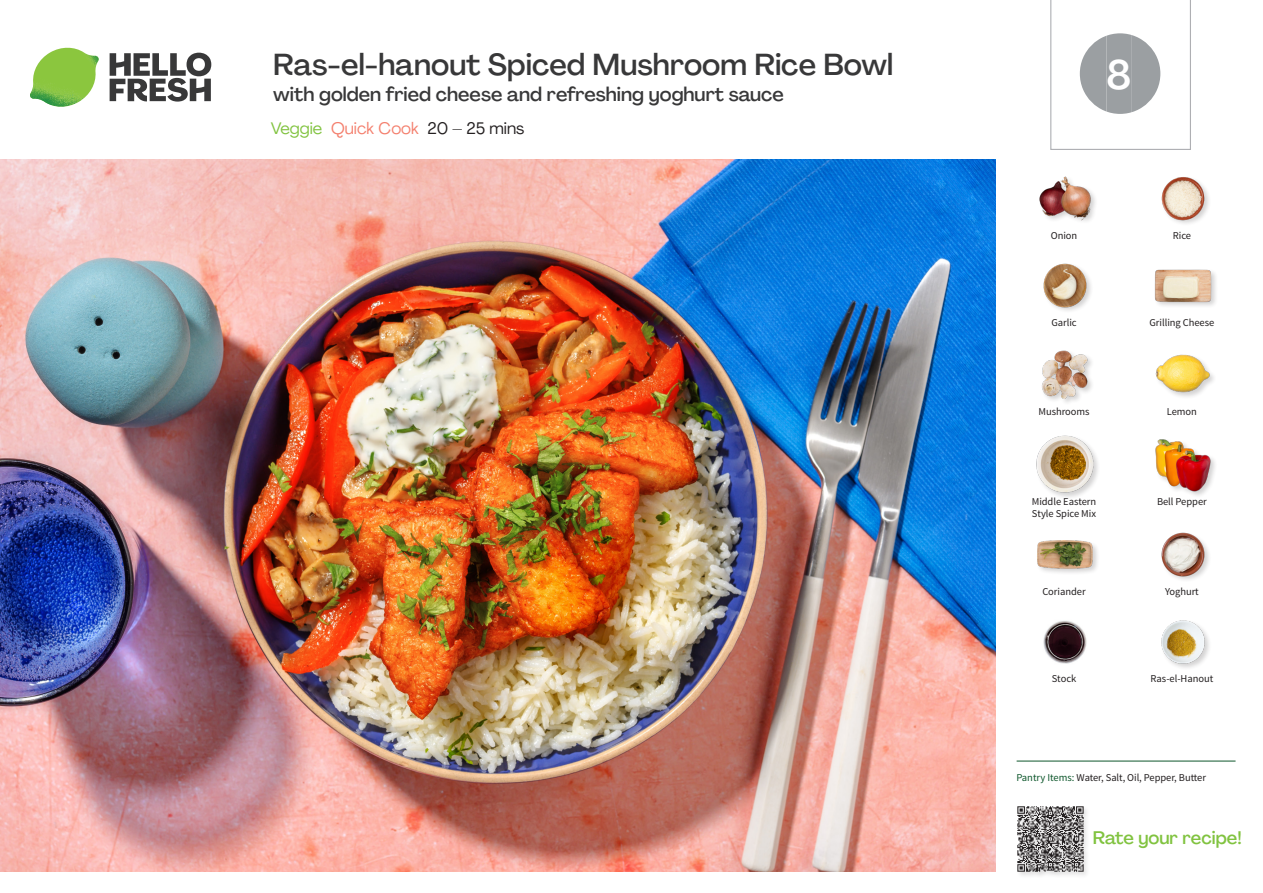
<style>
.page{position:relative;width:1263px;height:893px;background:#fff}
.page>*{position:absolute;margin:0;border:0;box-sizing:border-box;transform-origin:0 0}
._24_Recipe_Nr_Bag{font:500 40.5px "Agrandir";color:#fff}
._15_Titel_UK{font:500 30px "Agrandir";color:#383839}
._15_Titel_UK-2{font:500 19.5px "Agrandir";color:#383839}
.t1{font:500 18px "Agrandir";color:#81c340}
._02_Box_Type{font:16.5px "Agrandir";color:#f4806e}
._18_FRONT_ingredients_UK{font:10.5px "Source Sans Pro";letter-spacing:-.005em;color:#231f20}
.t2{font:10.5px "Source Sans Variable";letter-spacing:-.005em;color:#231f20}
.s1{color:#81c340}
.s2{color:#231f20}
.s3{font-family:"Source Sans Pro";color:#0e572c}
</style>
<div class="page">
<svg style="left:110px;top:53px;width:101px;height:49px"></svg>
<img style="left:30px;top:48px;width:69px;height:59px">
<img style="left:0;top:159px;width:995px;height:713px">
<hr style="left:1016px;top:761px;width:219px;height:1px;background:#0e572c">
<div style="left:1016px;top:805px;width:74px;height:74px;background:#f9f9f9"></div>
<img style="left:1017px;top:806px;width:69px;height:69px">
<img style="left:1161px;top:177px;width:48px;height:47px">
<div style="left:1038px;top:176px;width:60px;height:50px;background:#231f20;opacity:.2"></div>
<img style="left:1038px;top:176px;width:56px;height:50px">
<div style="left:1154px;top:269px;width:64px;height:40px;background:#231f20;opacity:.2"></div>
<img style="left:1154px;top:269px;width:58px;height:40px">
<img style="left:1043px;top:263px;width:48px;height:48px">
<img style="left:1155px;top:354px;width:57px;height:43px">
<img style="left:1042px;top:350px;width:50px;height:53px">
<div style="left:1155px;top:438px;width:63px;height:61px;background:#231f20;opacity:.2"></div>
<img style="left:1155px;top:438px;width:57px;height:55px">
<div style="left:1035px;top:434px;width:66px;height:66px;background:#231f20;opacity:.2"></div>
<img style="left:1036px;top:435px;width:58px;height:58px">
<img style="left:1161px;top:532px;width:48px;height:48px">
<div style="left:1036px;top:539px;width:64px;height:37px;background:#231f20;opacity:.2"></div>
<img style="left:1036px;top:539px;width:58px;height:37px">
<img style="left:1161px;top:620px;width:48px;height:48px">
<img style="left:1043px;top:621px;width:44px;height:43px">
<svg style="left:1050px;top:0;width:141px;height:150px"></svg>
<p class="_15_Titel_UK" style="left:273px;top:46px;width:621px">Ras-el-hanout Spiced Mushroom Rice Bowl</p>
<p class="_15_Titel_UK-2" style="left:273px;top:82px;width:512px">with golden fried cheese and refreshing yoghurt sauce</p>
<p class="_02_Box_Type" style="left:271px;top:118px;width:255px"><span class="s1">Veggie</span> Quick Cook <span class="s2">20 – 25 mins</span></p>
<p class="_24_Recipe_Nr_Bag" style="left:1106px;top:50px;width:26px">8</p>
<p class="_18_FRONT_ingredients_UK" style="left:1051px;top:229px;width:28px">Onion</p>
<p class="_18_FRONT_ingredients_UK" style="left:1173px;top:229px;width:20px">Rice</p>
<p class="_18_FRONT_ingredients_UK" style="left:1051px;top:316px;width:27px">Garlic</p>
<p class="_18_FRONT_ingredients_UK" style="left:1149px;top:316px;width:66px">Grilling Cheese</p>
<p class="_18_FRONT_ingredients_UK" style="left:1038px;top:405px;width:53px">Mushrooms</p>
<p class="_18_FRONT_ingredients_UK" style="left:1167px;top:405px;width:32px">Lemon</p>
<p class="_18_FRONT_ingredients_UK" style="left:1032px;top:495px;width:66px">Middle Eastern</p>
<p class="_18_FRONT_ingredients_UK" style="left:1157px;top:495px;width:51px">Bell Pepper</p>
<p class="_18_FRONT_ingredients_UK" style="left:1032px;top:507px;width:66px">Style Spice Mix</p>
<p class="_18_FRONT_ingredients_UK" style="left:1042px;top:585px;width:45px">Coriander</p>
<p class="_18_FRONT_ingredients_UK" style="left:1165px;top:585px;width:35px">Yoghurt</p>
<p class="_18_FRONT_ingredients_UK" style="left:1052px;top:672px;width:26px">Stock</p>
<p class="_18_FRONT_ingredients_UK" style="left:1150px;top:672px;width:64px">Ras-el-Hanout</p>
<p class="t2" style="left:1016px;top:771px;width:191px"><span class="s3">Pantry Items:</span> Water, Salt, Oil, Pepper, Butter</p>
<h3 class="t1" style="left:1093px;top:827px;width:150px">Rate your recipe!</h3>
</div>
